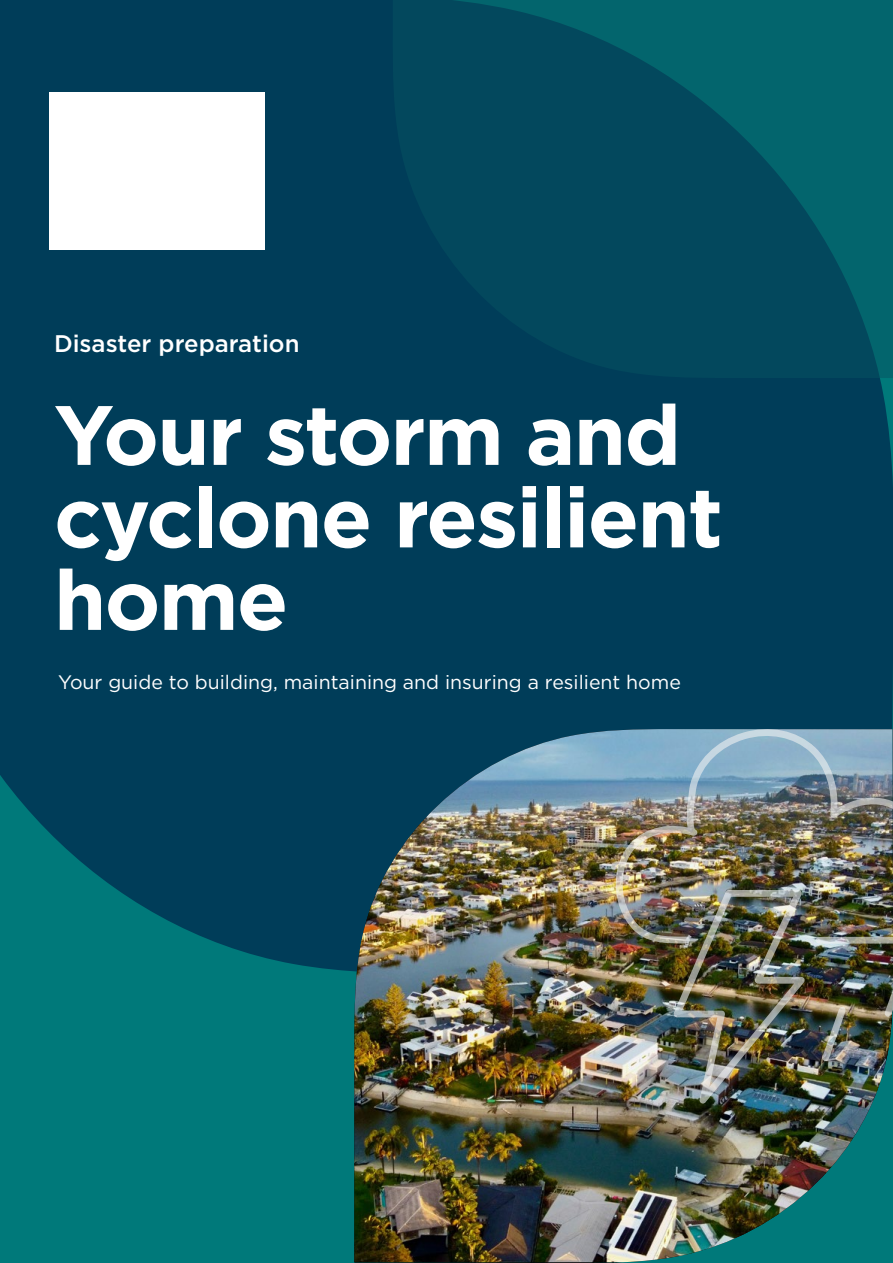
<style>
.page{position:relative;width:893px;height:1263px;background:#00797a}
.page>*{position:absolute;margin:0;border:0;box-sizing:border-box;transform-origin:0 0}
.t1{font:700 84px/82.5px "Gotham";letter-spacing:-.02em;color:#fff}
.t2{font:500 24px "Gotham";color:#fff}
.t3{font:19.5px "Gotham";color:#fff}
</style>
<div class="page">
<div style="left:0;top:0;width:893px;height:972px;background:#003d59"></div>
<svg style="left:393px;top:0;width:500px;height:378px;background:#024e60"></svg>
<img style="left:354px;top:729px;width:539px;height:533px">
<img style="left:611px;top:725px;width:282px;height:219px">
<img style="left:673px;top:890px;width:132px;height:213px">
<svg style="left:822px;top:1006px;width:24px;height:55px"></svg>
<svg style="left:884px;top:963px;width:9px;height:54px"></svg>
<div style="left:50px;top:92px;width:215px;height:158px;background:#fff"></div>
<p class="t2" style="left:54px;top:328px;width:247px">Disaster preparation</p>
<h1 class="t1" style="left:54px;top:393px;width:670px">Your storm and cyclone resilient home</h1>
<p class="t3" style="left:58px;top:669px;width:624px">Your guide to building, maintaining and insuring a resilient home</p>
</div>
